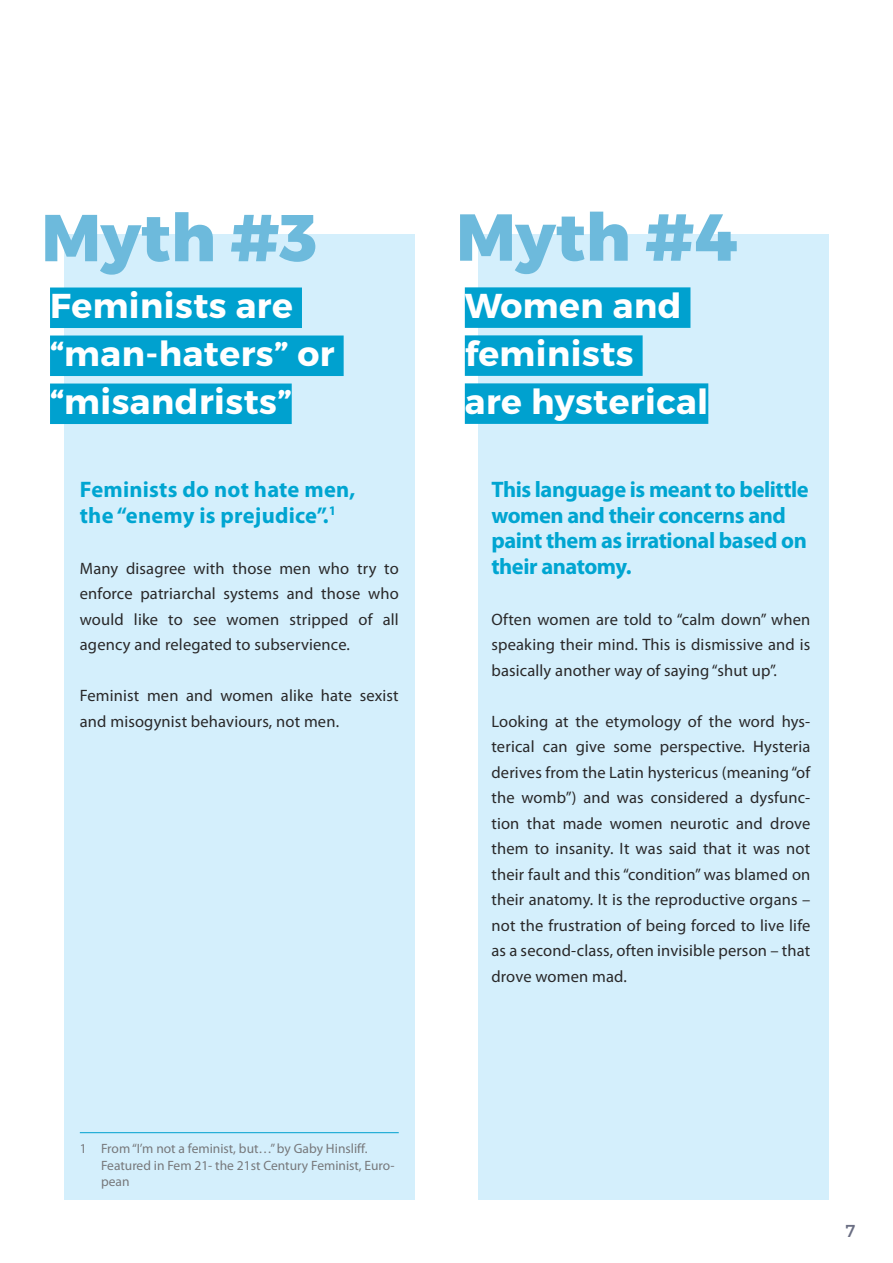
<style>
.page{position:relative;width:893px;height:1263px;background:#fff}
.page>*{position:absolute;margin:0;border:0;box-sizing:border-box;transform-origin:0 0}
.t1{font:800 66.15px "Montserrat";color:#6dbadc}
.t2{font:700 34.5px/48px "Montserrat";letter-spacing:.015em;color:#fff}
.t3{font:700 22.5px/25.5px "Myriad Pro";letter-spacing:-.02em;color:#00a5d1}
.t4{font:700 22.5px/25.5px "Myriad Pro";letter-spacing:.01em;color:#00a5d1}
.t5{font:17.25px "Montserrat";color:#6a6e83}
.t6{font:16.5px/25.5px "Myriad Pro";letter-spacing:.01em;color:#292829;text-align:justify}
.t7{font:13.5px/16.5px "Myriad Pro";color:#77787b}
</style>
<div class="page">
<div style="left:64px;top:234px;width:351px;height:965px;background:#d4effc"></div>
<div style="left:478px;top:234px;width:351px;height:965px;background:#d4effc"></div>
<hr style="left:80px;top:1132px;width:319px;height:1px;background:#00a1cf">
<div style="left:465px;top:287px;width:225px;height:41px;background:#00a1cf"></div>
<div style="left:465px;top:335px;width:178px;height:41px;background:#00a1cf"></div>
<div style="left:465px;top:383px;width:243px;height:41px;background:#00a1cf"></div>
<div style="left:50px;top:287px;width:252px;height:41px;background:#00a1cf"></div>
<div style="left:50px;top:335px;width:294px;height:41px;background:#00a1cf"></div>
<div style="left:50px;top:383px;width:242px;height:41px;background:#00a1cf"></div>
<h1 class="t1" style="left:41px;top:197px;width:277px">Myth #3</h1>
<h1 class="t1" style="left:456px;top:196px;width:283px">Myth #4</h1>
<h2 class="t2" style="left:50px;top:283px;width:286px">Feminists are “man-haters” or “misandrists”</h2>
<h2 class="t2" style="left:465px;top:282px;width:245px">Women and feminists<br>are hysterical</h2>
<h3 class="t4" style="left:80px;top:476px;width:277px">Feminists do not hate men, the “enemy is prejudice”.<sup>1</sup></h3>
<p class="t6" style="left:80px;top:555px;width:320px">Many disagree with those men who try to enforce patriarchal systems and those who would like to see women stripped of all agency and relegated to subservience.</p>
<p class="t6" style="left:80px;top:683px;width:320px">Feminist men and women alike hate sexist and misogynist behaviours, not men.</p>
<h3 class="t3" style="left:491px;top:476px;width:319px">This language is meant to belittle women and their concerns and paint them as irrational based on their anatomy.</h3>
<p class="t6" style="left:491px;top:606px;width:320px">Often women are told to “calm down” when speaking their mind. This is dismissive and is basically another way of saying “shut up”.</p>
<p class="t6" style="left:491px;top:708px;width:320px">Looking at the etymology of the word hys&shy;terical can give some perspective. Hysteria derives from the Latin hystericus (meaning “of the womb”) and was considered a dysfunc&shy;tion that made women neurotic and drove them to insanity. It was said that it was not their fault and this “condition” was blamed on their anatomy. It is the reproductive organs – not the frustration of being forced to live life as a second-class, often invisible person – that drove women mad.</p>
<p class="t7" style="left:101px;top:1140px;width:295px;text-indent:-21px">1 From “I’m not a feminist, but…” by Gaby Hinsliff.<br>Featured in Fem 21- the 21st Century Feminist, Euro&shy;pean</p>
<p class="t5" style="left:845px;top:1220px;width:11px">7</p>
</div>
